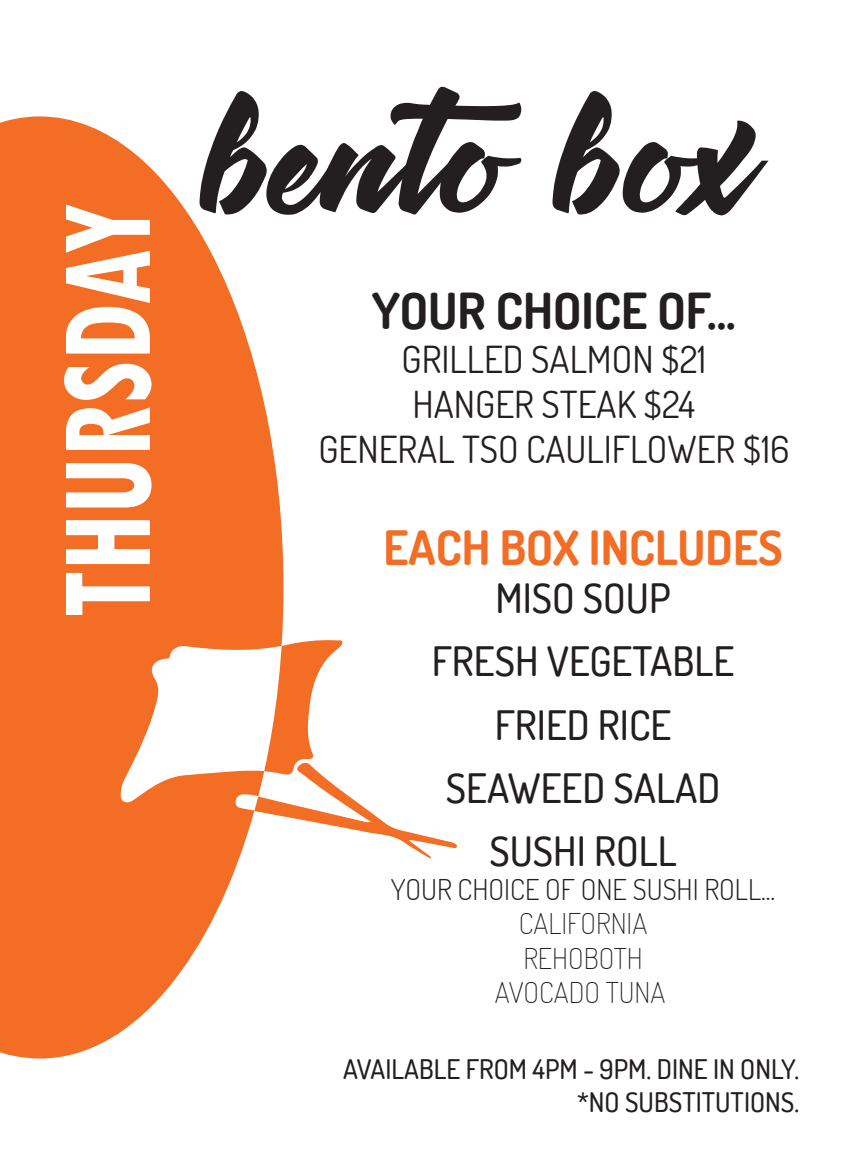
<style>
.page{position:relative;width:851px;height:1175px;background:#fff}
.page>*{position:absolute;margin:0;border:0;box-sizing:border-box;transform-origin:0 0}
.t1{font:281.7px "Tastysushi";color:#231f20}
.t2{font:700 condensed 137.47px "Tw Cen";color:#fff;scale:.82 1}
.t3{font:700 49.5px "Dosis";color:#231f20}
.t4{font:700 47.25px "Dosis";color:#f36d24}
.t5{font:500 40.5px/63px "Dosis";color:#231f20;text-align:center}
.t6{font:37.12px/44.6px "Dosis";color:#231f20;text-align:center}
.t7{font:200 28.57px/34.4px "Dosis";color:#231f20;text-align:center}
.t8{font:300 28.57px "Dosis";color:#231f20}
.t9{font:500 27px/32.4px "Dosis";color:#231f20;text-align:right}
</style>
<div class="page">
<svg style="left:283px;top:640px;width:174px;height:218px"></svg>
<svg style="left:0;top:116px;width:283px;height:942px;fill:#f36d24"></svg>
<h2 class="t2" style="left:24px;top:618px;width:508px;rotate:-90deg">THURSDAY</h2>
<h1 class="t1" style="left:216px;top:17px;width:548px">bento box</h1>
<h3 class="t3" style="left:372px;top:279px;width:365px">YOUR CHOICE OF...</h3>
<p class="t6" style="left:318px;top:336px;width:472px">GRILLED SALMON $21<br>HANGER STEAK $24<br>GENERAL TSO CAULIFLOWER $16</p>
<p class="t4" style="left:383px;top:517px;width:401px">EACH BOX INCLUDES</p>
<p class="t5" style="left:432px;top:566px;width:304px">MISO SOUP<br>FRESH VEGETABLE<br>FRIED RICE<br>SEAWEED SALAD<br>SUSHI ROLL</p>
<p class="t8" style="left:391px;top:870px;width:386px">YOUR CHOICE OF ONE SUSHI ROLL...</p>
<p class="t7" style="left:495px;top:905px;width:172px">CALIFORNIA<br>REHOBOTH<br>AVOCADO TUNA</p>
<p class="t9" style="left:343px;top:1052px;width:457px">AVAILABLE FROM 4PM - 9PM. DINE IN ONLY. *NO SUBSTITUTIONS.</p>
</div>
